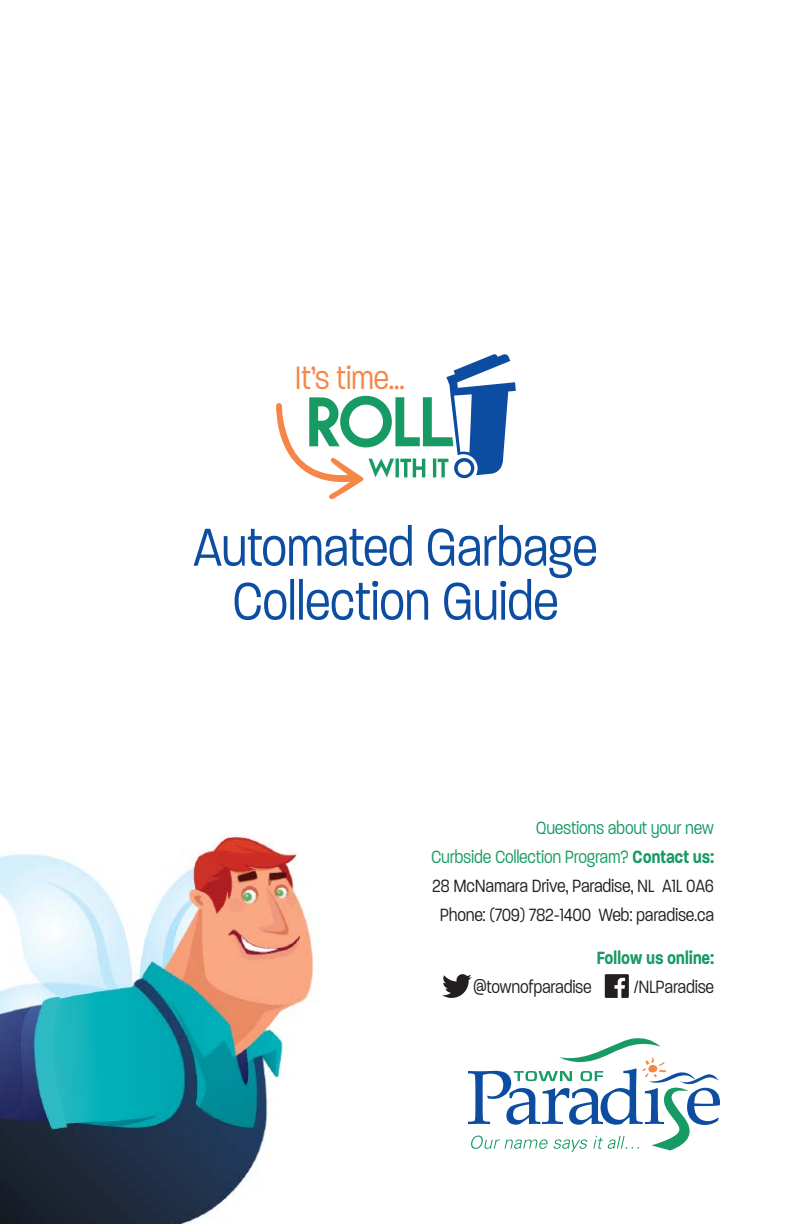
<style>
.page{position:relative;width:792px;height:1224px;background:#fff}
.page>*{position:absolute;margin:0;border:0;box-sizing:border-box;transform-origin:0 0}
.t1{font:300 43.6px "Paralucent Condensed";color:#f58648}
.t2{font:300 24px/29px "Paralucent Condensed";color:#231f20;text-align:right}
.t3{font:600 24px "Paralucent Condensed";color:#179a64}
.s1{color:#179a64}
.s2{font-weight:600;color:#179a64}
</style>
<div class="page">
<img style="left:0;top:835px;width:314px;height:389px">
<svg style="left:276px;top:354px;width:240px;height:146px"></svg>
<svg style="left:194px;top:525px;width:402px;height:95px"></svg>
<svg style="left:442px;top:974px;width:30px;height:24px"></svg>
<svg style="left:605px;top:974px;width:24px;height:24px"></svg>
<svg style="left:468px;top:1038px;width:252px;height:114px"></svg>
<h1 class="t1" style="left:296px;top:354px;width:111px">It’s time...</h1>
<p class="t2" style="left:431px;top:813px;width:284px"><span class="s1">Questions about your new<br>Curbside Collection Program?</span> <span class="s2">Contact us:<br></span>28 McNamara Drive, Paradise, NL A1L 0A6<br>Phone: (709) 782-1400 Web: paradise.ca</p>
<p class="t3" style="left:597px;top:945px;width:119px">Follow us online:</p>
<p class="t2" style="left:473px;top:971px;width:120px">@townofparadise</p>
<p class="t2" style="left:634px;top:971px;width:82px">/NLParadise</p>
</div>
